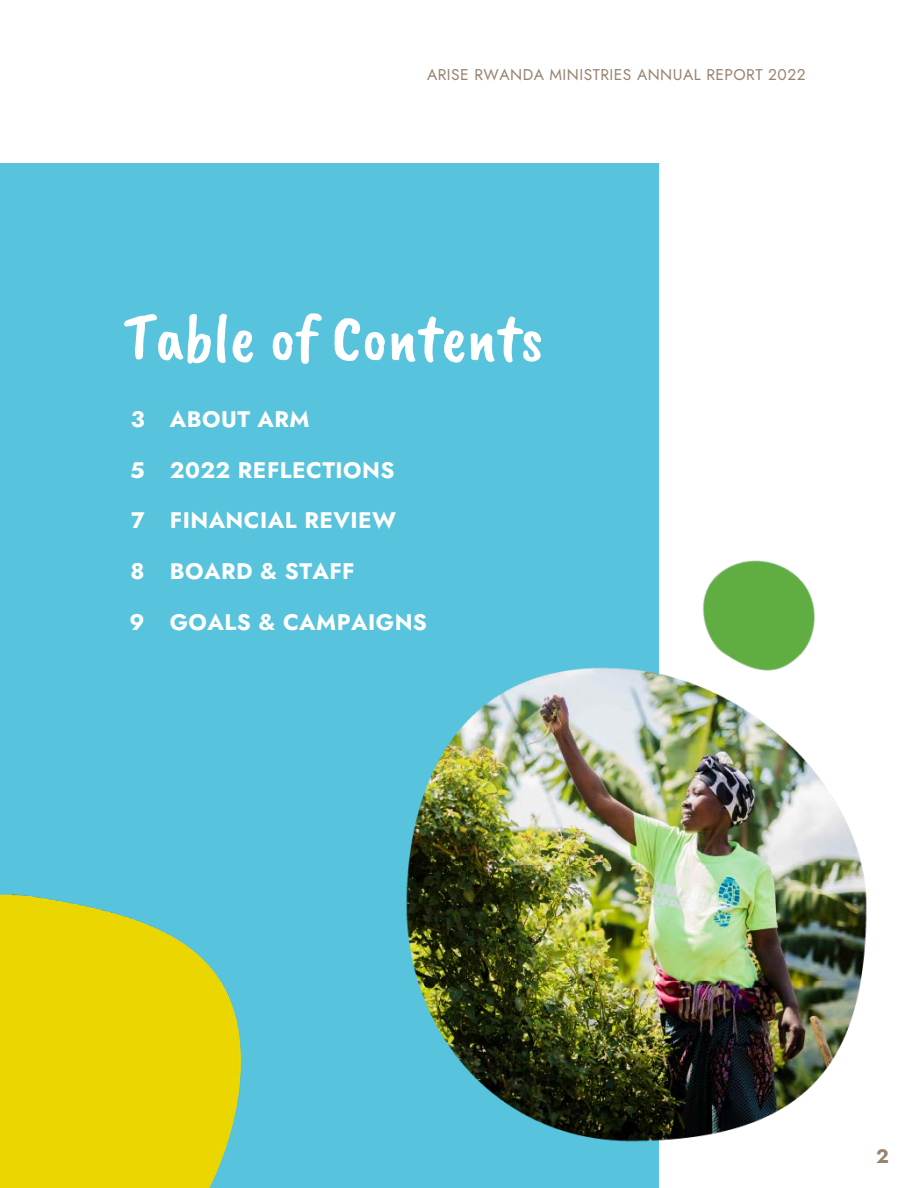
<style>
.page{position:relative;width:918px;height:1188px;background:#fff}
.page>*{position:absolute;margin:0;border:0;box-sizing:border-box;transform-origin:0 0}
.t1{font:67.5px "Caveat Brush";color:#fff}
.t2{font:700 22.5px "Jost";letter-spacing:.02em;color:#fff}
.t3{font:700 19.5px "Jost";color:#978470}
.t4{font:15.6px "Jost";letter-spacing:.03em;color:#978470}
</style>
<div class="page">
<div style="left:0;top:163px;width:659px;height:1025px;background:#58c3dc"></div>
<img style="left:406px;top:667px;width:461px;height:475px">
<img style="left:653px;top:560px;width:207px;height:156px">
<img style="left:0;top:894px;width:241px;height:294px">
<p class="t4" style="left:427px;top:64px;width:380px">ARISE RWANDA MINISTRIES ANNUAL REPORT 2022</p>
<p class="t1" style="left:123px;top:295px;width:422px">Table of Contents</p>
<p class="t2" style="left:131px;top:403px;width:15px">3</p>
<p class="t2" style="left:130px;top:454px;width:16px">5</p>
<p class="t2" style="left:131px;top:504px;width:15px">7</p>
<p class="t2" style="left:131px;top:555px;width:16px">8</p>
<p class="t2" style="left:130px;top:605px;width:17px">9</p>
<p class="t2" style="left:170px;top:403px;width:141px">ABOUT ARM</p>
<p class="t2" style="left:170px;top:454px;width:226px">2022 REFLECTIONS</p>
<p class="t2" style="left:170px;top:504px;width:228px">FINANCIAL REVIEW</p>
<p class="t2" style="left:170px;top:555px;width:186px">BOARD &amp; STAFF</p>
<p class="t2" style="left:170px;top:605px;width:259px">GOALS &amp; CAMPAIGNS</p>
<p class="t3" style="left:876px;top:1142px;width:14px">2</p>
</div>
